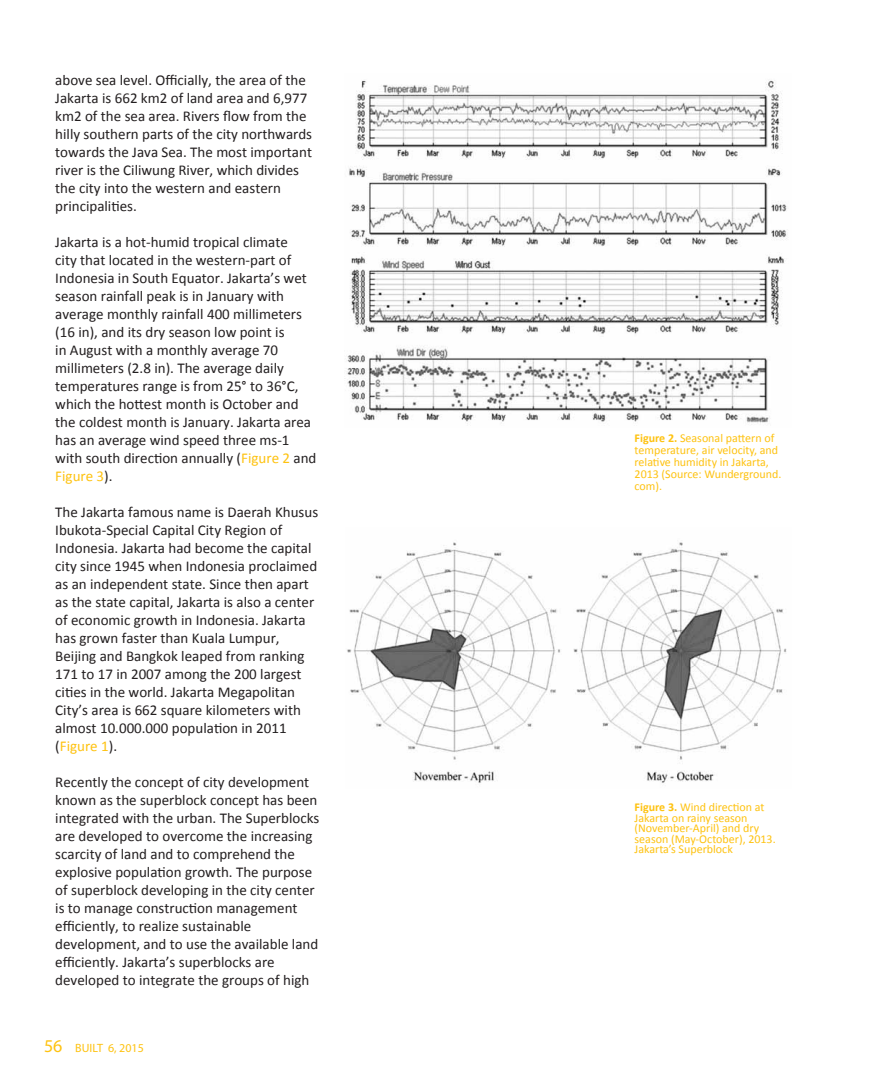
<style>
.page{position:relative;width:893px;height:1085px;background:#fff}
.page>*{position:absolute;margin:0;border:0;box-sizing:border-box;transform-origin:0 0}
.t1{font:15px/18px "Calibri";color:#231f20}
.t2{font:12px/12px "Calibri";color:#fec210}
.t3{font:12px "Myriad Pro";color:#fec210}
.s1{color:#fec210}
.s2{font-size:18px}
.s3{font-weight:700}
</style>
<div class="page">
<img style="left:344px;top:80px;width:443px;height:344px">
<img style="left:347px;top:542px;width:440px;height:241px">
<p class="t1" style="left:55px;top:71px;width:258px">above sea level. Officially, the area of the Jakarta is 662 km2 of land area and 6,977 km2 of the sea area. Rivers flow from the hilly southern parts of the city northwards towards the Java Sea. The most important river is the Ciliwung River, which divides the city into the western and eastern principalities.</p>
<p class="t1" style="left:55px;top:233px;width:263px">Jakarta is a hot-humid tropical climate<br>city that located in the western-part of Indonesia in South Equator. Jakarta’s wet season rainfall peak is in January with average monthly rainfall 400 millimeters (16 in), and its dry season low point is<br>in August with a monthly average 70 millimeters (2.8 in). The average daily temperatures range is from 25° to 36°C, which the hottest month is October and the coldest month is January. Jakarta area has an average wind speed three ms-1 with south direction annually (<span class="s1">Figure 2</span> and <span class="s1">Figure 3</span>).</p>
<p class="t1" style="left:55px;top:503px;width:264px">The Jakarta famous name is Daerah Khusus Ibukota-Special Capital City Region of Indonesia. Jakarta had become the capital city since 1945 when Indonesia proclaimed as an independent state. Since then apart as the state capital, Jakarta is also a center of economic growth in Indonesia. Jakarta has grown faster than Kuala Lumpur, Beijing and Bangkok leaped from ranking 171 to 17 in 2007 among the 200 largest cities in the world. Jakarta Megapolitan City’s area is 662 square kilometers with almost 10.000.000 population in 2011 (<span class="s1">Figure 1</span>).</p>
<p class="t1" style="left:55px;top:773px;width:266px">Recently the concept of city development known as the superblock concept has been integrated with the urban. The Superblocks are developed to overcome the increasing scarcity of land and to comprehend the explosive population growth. The purpose of superblock developing in the city center is to manage construction management efficiently, to realize sustainable development, and to use the available land efficiently. Jakarta’s superblocks are developed to integrate the groups of high</p>
<p class="t3" style="left:44px;top:1040px;width:101px"><span class="s2">56</span> BUILT 6, 2015</p>
<p class="t2" style="left:635px;top:432px;width:148px"><span class="s3">Figure 2.</span> Seasonal pattern of temperature, air velocity, and relative humidity in Jakarta,<br>2013 (Source: Wunderground. com).</p>
<p class="t2" style="left:635px;top:801px;width:143px;line-height:10.5px"><span class="s3">Figure 3.</span> Wind direction at<br>Jakarta on rainy season (November-April) and dry season (May-October), 2013.<br>Jakarta’s Superblock</p>
</div>
